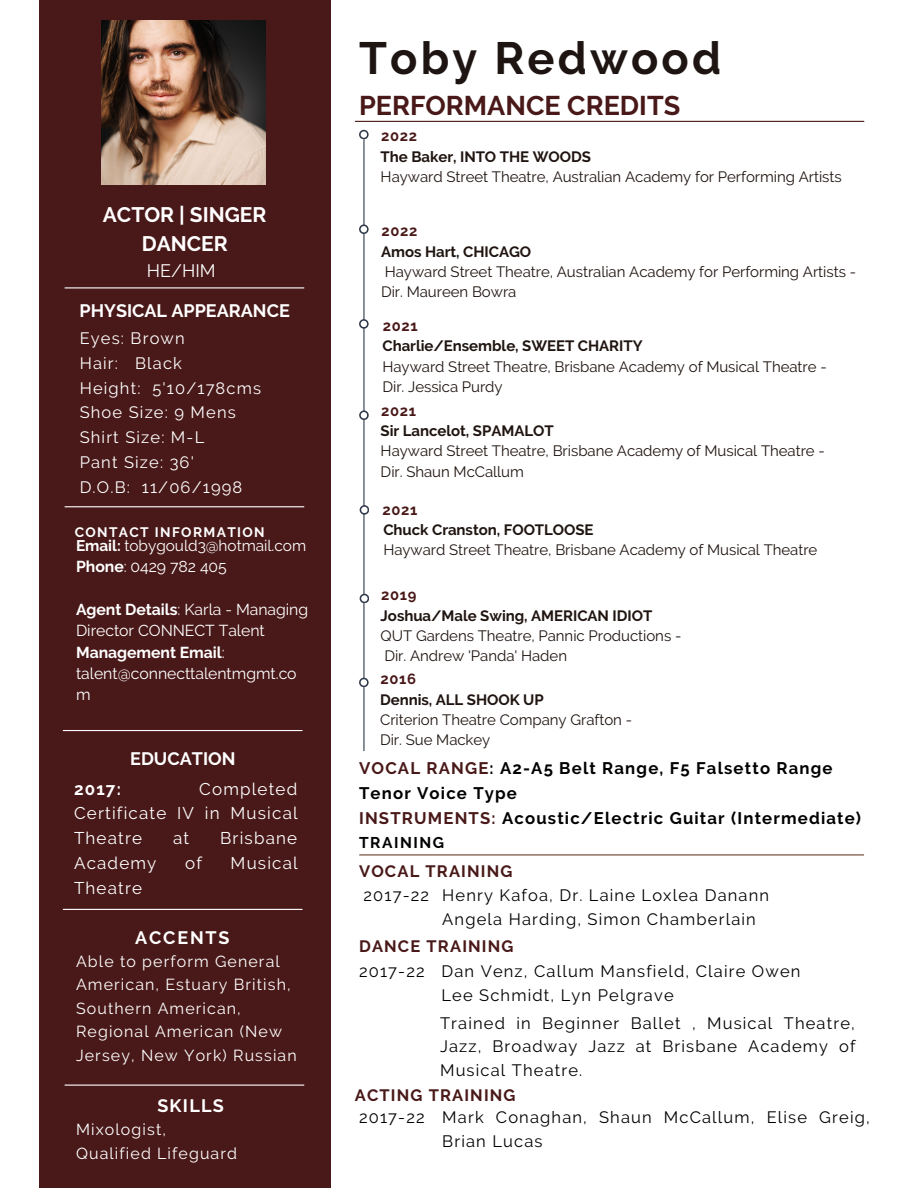
<style>
.page{position:relative;width:918px;height:1188px;background:#fff}
.page>*{position:absolute;margin:0;border:0;box-sizing:border-box;transform-origin:0 0}
.t1{font:700 45.15px "Raleway";letter-spacing:.07em;color:#1e1513}
.t2{font:700 27px "Raleway";color:#491818}
.t3{font:700 21px/29.2px "Raleway";color:#fff;text-align:center}
.t4{font:700 18px "Raleway";color:#fff}
.t5{font:700 18px "Raleway";letter-spacing:.1em;color:#fff}
.t6{font:18px "Raleway";color:#fff}
.t7{font:16.95px/24.8px "Raleway";letter-spacing:.07em;color:#fff;text-align:justify}
.t8{font:700 16.95px "Raleway";color:#fff}
.t9{font:700 16.8px/24.8px "Raleway";letter-spacing:.07em;color:#000}
.t10{font:16.5px/23.7px "Raleway";letter-spacing:.07em;color:#000}
.t11{font:16.5px/24.8px "Raleway";letter-spacing:.07em;color:#fff}
.t12{font:700 16.5px "Raleway";letter-spacing:.07em;color:#491818}
.t13{font:15.9px/23.7px "Raleway";letter-spacing:.07em;color:#fff}
.t14{font:15.75px/21.3px "Raleway";letter-spacing:-.005em;color:#fff}
.t15{font:700 15.6px "Raleway";letter-spacing:.1em;color:#000}
.t16{font:15.45px "Raleway";letter-spacing:-.005em;color:#fff}
.t17{font:15px/20.2px "Raleway";letter-spacing:-.005em;color:#1f1410}
.t18{font:700 15px "Raleway";letter-spacing:-.005em;color:#1f1410}
.t19{font:700 14.7px "Raleway";letter-spacing:.045em;color:#491818}
.t20{font:700 13.8px "Raleway";letter-spacing:.1em;color:#fff}
.s1{font-weight:700}
.s2{color:#491818}
</style>
<div class="page">
<div style="left:39px;top:0;width:291px;height:1188px;background:#491818"></div>
<hr style="left:65px;top:287px;width:239px;height:1px;background:#fff">
<hr style="left:65px;top:506px;width:239px;height:1px;background:#fff">
<hr style="left:355px;top:121px;width:509px;height:1px;background:#491818">
<hr style="left:363px;top:135px;width:2px;height:616px;background:#323b4c">
<svg style="left:359px;top:130px;width:9px;height:9px"></svg>
<div style="left:361px;top:131px;width:6px;height:7px;background:#fff;border-radius:50%"></div>
<svg style="left:359px;top:224px;width:9px;height:10px"></svg>
<svg style="left:361px;top:226px;width:6px;height:6px"></svg>
<svg style="left:359px;top:319px;width:9px;height:9px"></svg>
<svg style="left:361px;top:321px;width:6px;height:6px"></svg>
<hr style="left:63px;top:730px;width:239px;height:1px;background:#fff">
<hr style="left:63px;top:909px;width:239px;height:1px;background:#fff">
<svg style="left:360px;top:594px;width:9px;height:9px"></svg>
<div style="left:361px;top:595px;width:6px;height:7px;background:#fff;border-radius:50%"></div>
<svg style="left:360px;top:505px;width:9px;height:9px"></svg>
<svg style="left:361px;top:507px;width:6px;height:6px"></svg>
<svg style="left:359px;top:410px;width:9px;height:10px"></svg>
<svg style="left:361px;top:412px;width:6px;height:6px"></svg>
<hr style="left:360px;top:854px;width:504px;height:1px;background:#6a412a">
<img style="left:102px;top:21px;width:163px;height:164px">
<svg style="left:359px;top:678px;width:9px;height:9px"></svg>
<svg style="left:361px;top:679px;width:6px;height:6px"></svg>
<hr style="left:65px;top:1085px;width:239px;height:1px;background:#fff">
<h3 class="t3" style="left:103px;top:200px;width:165px">ACTOR | SINGER<br>DANCER</h3>
<p class="t6" style="left:147px;top:260px;width:70px">HE/HIM</p>
<p class="t4" style="left:80px;top:300px;width:212px">PHYSICAL APPEARANCE</p>
<p class="t11" style="left:80px;top:326px;width:183px">Eyes: Brown<br>Hair: Black<br>Height: 5'10/178cms<br>Shoe Size: 9 Mens<br>Shirt Size: M-L<br>Pant Size: 36'<br>D.O.B: 11/06/1998</p>
<p class="t20" style="left:75px;top:524px;width:192px">CONTACT INFORMATION</p>
<p class="t16" style="left:76px;top:536px;width:232px"><span class="s1">Email:</span> tobygould3@hotmail.com</p>
<p class="t14" style="left:76px;top:556px;width:152px"><span class="s1">Phone</span>: 0429 782 405</p>
<p class="t14" style="left:76px;top:599px;width:234px"><span class="s1">Agent Details</span>: Karla - Managing<br>Director CONNECT Talent<br><span class="s1">Management Email</span>: talent@connecttalentmgmt.co m</p>
<p class="t4" style="left:130px;top:748px;width:107px">EDUCATION</p>
<p class="t7" style="left:74px;top:776px;width:225px;text-indent:125px">Completed Certificate IV in Musical Theatre</p>
<p class="t8" style="left:74px;top:779px;width:48px">2017:</p>
<p class="t7" style="left:173px;top:826px;width:18px">at</p>
<p class="t7" style="left:220px;top:826px;width:79px">Brisbane</p>
<p class="t7" style="left:74px;top:851px;width:84px">Academy</p>
<p class="t7" style="left:185px;top:851px;width:18px">of</p>
<p class="t7" style="left:231px;top:851px;width:69px">Musical</p>
<p class="t7" style="left:74px;top:875px;width:70px">Theatre</p>
<p class="t5" style="left:135px;top:927px;width:96px">ACCENTS</p>
<p class="t13" style="left:76px;top:949px;width:222px">Able to perform General<br>American, Estuary British,<br>Southern American,<br>Regional American (New<br>Jersey, New York) Russian</p>
<p class="t4" style="left:157px;top:1095px;width:68px">SKILLS</p>
<p class="t13" style="left:76px;top:1118px;width:163px">Mixologist,<br>Qualified Lifeguard</p>
<h1 class="t1" style="left:359px;top:31px;width:364px">Toby Redwood</h1>
<h2 class="t2" style="left:359px;top:89px;width:323px">PERFORMANCE CREDITS</h2>
<p class="t18" style="left:381px;top:148px;width:212px">The Baker, INTO THE WOODS</p>
<p class="t17" style="left:381px;top:167px;width:463px">Hayward Street Theatre, Australian Academy for Performing Artists</p>
<p class="t19" style="left:381px;top:128px;width:37px">2022</p>
<p class="t19" style="left:381px;top:222px;width:37px">2022</p>
<p class="t18" style="left:381px;top:243px;width:152px">Amos Hart, CHICAGO</p>
<p class="t17" style="left:381px;top:261px;width:477px">Hayward Street Theatre, Australian Academy for Performing Artists -<br>Dir. Maureen Bowra</p>
<p class="t19" style="left:383px;top:317px;width:36px">2021</p>
<p class="t18" style="left:383px;top:337px;width:262px">Charlie/Ensemble, SWEET CHARITY</p>
<p class="t17" style="left:383px;top:356px;width:446px">Hayward Street Theatre, Brisbane Academy of Musical Theatre -<br>Dir. Jessica Purdy</p>
<p class="t19" style="left:381px;top:402px;width:36px">2021</p>
<p class="t18" style="left:381px;top:422px;width:175px">Sir Lancelot, SPAMALOT</p>
<p class="t17" style="left:381px;top:441px;width:446px">Hayward Street Theatre, Brisbane Academy of Musical Theatre -<br>Dir. Shaun McCallum</p>
<p class="t19" style="left:383px;top:501px;width:36px">2021</p>
<p class="t18" style="left:383px;top:521px;width:212px">Chuck Cranston, FOOTLOOSE</p>
<p class="t17" style="left:383px;top:540px;width:436px">Hayward Street Theatre, Brisbane Academy of Musical Theatre</p>
<p class="t19" style="left:381px;top:587px;width:37px">2019</p>
<p class="t18" style="left:381px;top:607px;width:273px">Joshua/Male Swing, AMERICAN IDIOT</p>
<p class="t17" style="left:381px;top:626px;width:302px">QUT Gardens Theatre, Pannic Productions -<br>Dir. Andrew 'Panda' Haden</p>
<p class="t19" style="left:381px;top:671px;width:37px">2016</p>
<p class="t18" style="left:380px;top:691px;width:165px">Dennis, ALL SHOOK UP</p>
<p class="t17" style="left:380px;top:710px;width:253px">Criterion Theatre Company Grafton -<br>Dir. Sue Mackey</p>
<p class="t9" style="left:359px;top:756px;width:504px"><span class="s2">VOCAL RANGE</span>: A2-A5 Belt Range, F5 Falsetto Range<br>Tenor Voice Type<br><span class="s2">INSTRUMENTS:</span> Acoustic/Electric Guitar (Intermediate)</p>
<p class="t15" style="left:359px;top:834px;width:87px">TRAINING</p>
<p class="t12" style="left:359px;top:862px;width:155px">VOCAL TRAINING</p>
<p class="t10" style="left:442px;top:884px;width:328px">Henry Kafoa, Dr. Laine Loxlea Danann<br>Angela Harding, Simon Chamberlain</p>
<p class="t10" style="left:359px;top:960px;width:67px">2017-22</p>
<p class="t10" style="left:440px;top:1011px;width:417px;text-align:justify">Trained in Beginner Ballet , Musical Theatre, Jazz, Broadway Jazz at Brisbane Academy of Musical Theatre.</p>
<p class="t10" style="left:364px;top:884px;width:67px">2017-22</p>
<p class="t12" style="left:359px;top:937px;width:156px">DANCE TRAINING</p>
<p class="t10" style="left:441px;top:960px;width:361px">Dan Venz, Callum Mansfield, Claire Owen<br>Lee Schmidt, Lyn Pelgrave</p>
<p class="t12" style="left:355px;top:1085px;width:162px">ACTING TRAINING</p>
<p class="t10" style="left:442px;top:1105px;width:429px;text-indent:-83px">2017-22 Mark Conaghan, Shaun McCallum, Elise Greig,<br>Brian Lucas</p>
</div>
